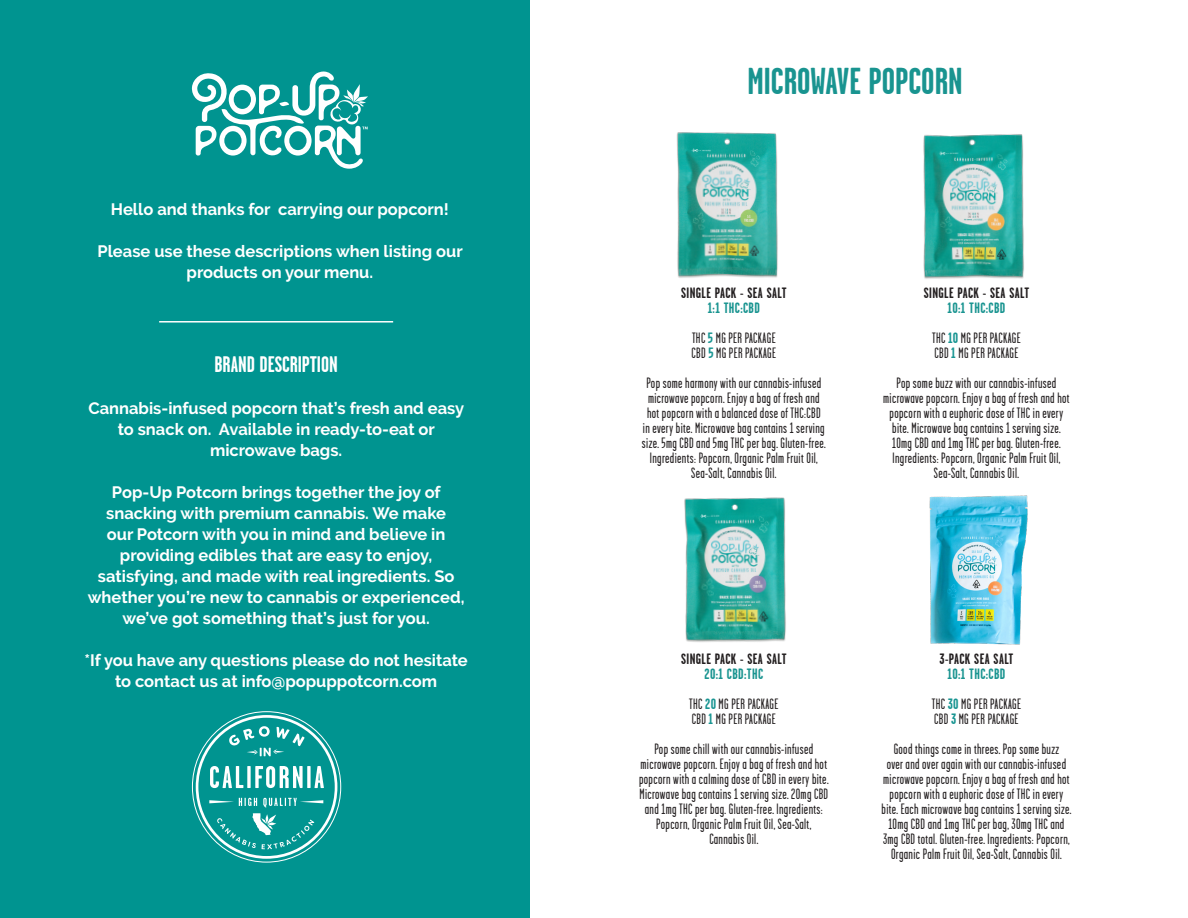
<style>
.page{position:relative;width:1188px;height:918px;background:#fff}
.page>*{position:absolute;margin:0;border:0;box-sizing:border-box;transform-origin:0 0}
.t1{font:700 37.5px "Garage Gothic";color:#199490}
.t2{font:700 22.5px "Garage Gothic";color:#fff}
.t3{font:700 16.5px/21px "Raleway";color:#fff;text-align:center}
.t4{font:15px/15px "Garage Gothic";letter-spacing:.025em;color:#231f20;text-align:center}
.t5{font:700 15px "Garage Gothic";letter-spacing:.025em;color:#231f20}
.t6{font:700 15px "Garage Gothic";letter-spacing:.025em;color:#199490}
.s1{font-weight:700;color:#199592}
</style>
<div class="page">
<div style="left:0;top:0;width:529px;height:918px;background:#009490"></div>
<svg style="left:192px;top:71px;width:176px;height:98px"></svg>
<hr style="left:159px;top:321px;width:234px;height:2px;background:#fff">
<svg style="left:192px;top:711px;width:149px;height:152px"></svg>
<img style="left:923px;top:134px;width:101px;height:145px">
<img style="left:676px;top:132px;width:102px;height:146px">
<img style="left:929px;top:495px;width:99px;height:150px">
<img style="left:684px;top:497px;width:102px;height:145px">
<p class="t3" style="left:111px;top:199px;width:340px">Hello and thanks for carrying our popcorn!</p>
<p class="t3" style="left:97px;top:241px;width:367px">Please use these descriptions when listing our products on your menu.</p>
<p class="t2" style="left:214px;top:352px;width:125px">BRAND DESCRIPTION</p>
<p class="t3" style="left:88px;top:397px;width:377px">Cannabis-infused popcorn that’s fresh and easy to snack on. Available in ready-to-eat or microwave bags.</p>
<p class="t3" style="left:88px;top:481px;width:378px">Pop-Up Potcorn brings together the joy of snacking with premium cannabis. We make<br>our Potcorn with you in mind and believe in providing edibles that are easy to enjoy, satisfying, and made with real ingredients. So whether you’re new to cannabis or experienced, we’ve got something that’s just for you.</p>
<p class="t3" style="left:84px;top:649px;width:385px">*If you have any questions please do not hesitate to contact us at info@popuppotcorn.com</p>
<p class="t1" style="left:748px;top:62px;width:217px">MICROWAVE POPCORN</p>
<p class="t5" style="left:681px;top:285px;width:107px">SINGLE PACK - SEA SALT</p>
<p class="t6" style="left:708px;top:300px;width:54px">1:1 THC:CBD</p>
<p class="t4" style="left:692px;top:331px;width:85px">THC <span class="s1">5</span> MG PER PACKAGE</p>
<p class="t4" style="left:692px;top:346px;width:86px">CBD <span class="s1">5</span> MG PER PACKAGE</p>
<p class="t4" style="left:642px;top:376px;width:185px">Pop some harmony with our cannabis-infused microwave popcorn. Enjoy a bag of fresh and hot popcorn with a balanced dose of THC:CBD in every bite. Microwave bag contains 1 serving size. 5mg CBD and 5mg THC per bag. Gluten-free.<br>Ingredients: Popcorn, Organic Palm Fruit Oil, Sea-Salt, Cannabis Oil.</p>
<p class="t5" style="left:924px;top:285px;width:107px">SINGLE PACK - SEA SALT</p>
<p class="t6" style="left:948px;top:300px;width:59px">10:1 THC:CBD</p>
<p class="t4" style="left:932px;top:331px;width:90px">THC <span class="s1">10</span> MG PER PACKAGE</p>
<p class="t4" style="left:935px;top:346px;width:85px">CBD <span class="s1">1</span> MG PER PACKAGE</p>
<p class="t4" style="left:883px;top:376px;width:188px">Pop some buzz with our cannabis-infused microwave popcorn. Enjoy a bag of fresh and hot popcorn with a euphoric dose of THC in every bite. Microwave bag contains 1 serving size.<br>10mg CBD and 1mg THC per bag. Gluten-free.<br>Ingredients: Popcorn, Organic Palm Fruit Oil, Sea-Salt, Cannabis Oil.</p>
<p class="t5" style="left:681px;top:651px;width:107px">SINGLE PACK - SEA SALT</p>
<p class="t6" style="left:705px;top:666px;width:60px">20:1 CBD:THC</p>
<p class="t4" style="left:689px;top:696px;width:91px">THC <span class="s1">20</span> MG PER PACKAGE</p>
<p class="t4" style="left:692px;top:711px;width:85px">CBD <span class="s1">1</span> MG PER PACKAGE</p>
<p class="t4" style="left:639px;top:741px;width:191px">Pop some chill with our cannabis-infused microwave popcorn. Enjoy a bag of fresh and hot popcorn with a calming dose of CBD in every bite.<br>Microwave bag contains 1 serving size. 20mg CBD and 1mg THC per bag. Gluten-free. Ingredients:<br>Popcorn, Organic Palm Fruit Oil, Sea-Salt, Cannabis Oil.</p>
<p class="t5" style="left:939px;top:651px;width:76px">3-PACK SEA SALT</p>
<p class="t6" style="left:948px;top:666px;width:59px">10:1 THC:CBD</p>
<p class="t4" style="left:932px;top:696px;width:91px">THC <span class="s1">30</span> MG PER PACKAGE</p>
<p class="t4" style="left:934px;top:711px;width:86px">CBD <span class="s1">3</span> MG PER PACKAGE</p>
<p class="t4" style="left:882px;top:741px;width:191px">Good things come in threes. Pop some buzz<br>over and over again with our cannabis-infused microwave popcorn. Enjoy a bag of fresh and hot popcorn with a euphoric dose of THC in every bite. Each microwave bag contains 1 serving size.<br>10mg CBD and 1mg THC per bag, 30mg THC and 3mg CBD total. Gluten-free. Ingredients: Popcorn, Organic Palm Fruit Oil, Sea-Salt, Cannabis Oil.</p>
</div>
